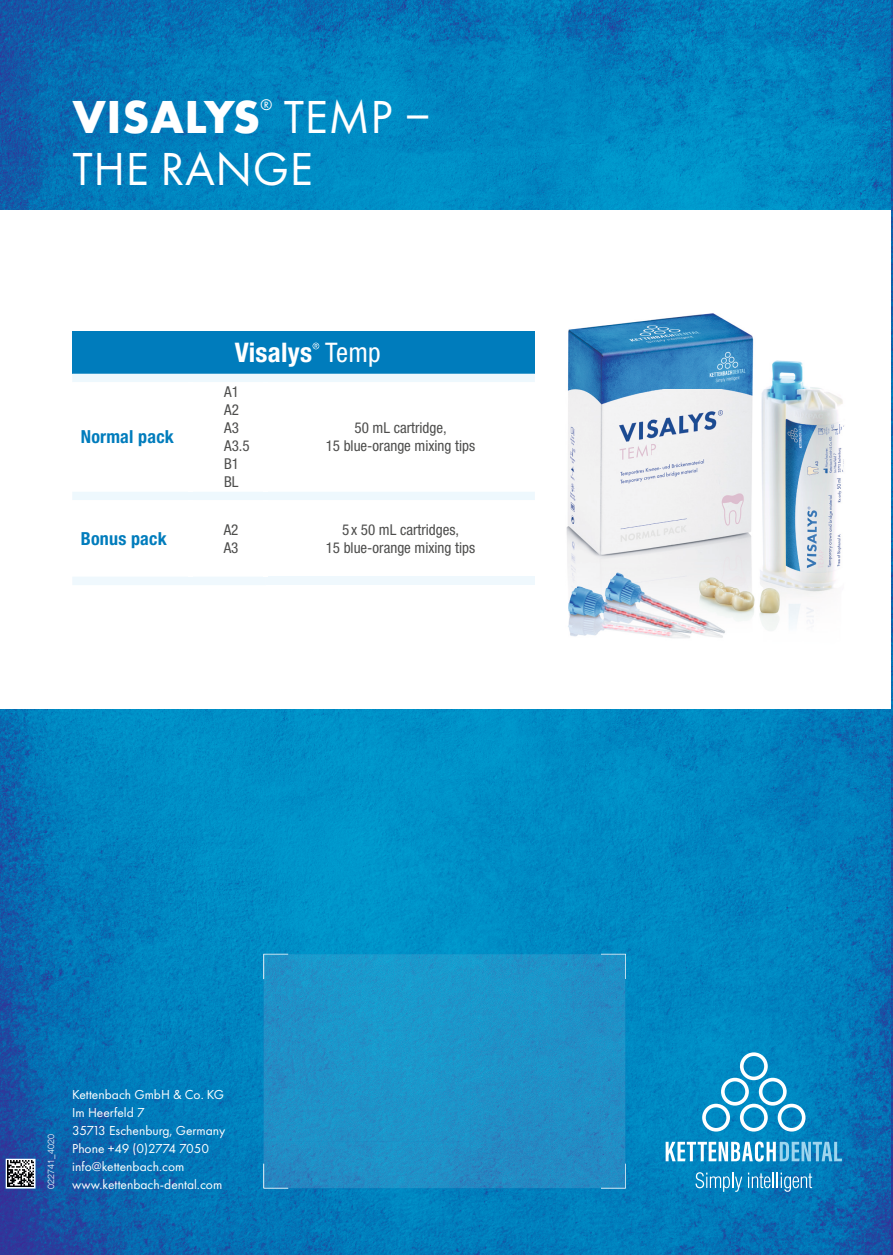
<style>
.page{position:relative;width:893px;height:1255px;background:#fff}
.page>*{position:absolute;margin:0;border:0;box-sizing:border-box;transform-origin:0 0}
.t1{font:48px/52.5px "Futura PT";letter-spacing:.01em;color:#fff}
.t2{font:700 48px "Futura PT";letter-spacing:.01em;color:#fff}
.t3{font:700 condensed 27px "Helvetica Neue LT Pro";letter-spacing:.01em;color:#fff}
.t4{font:700 condensed 18px "Helvetica Neue LT Pro";letter-spacing:.01em;color:#007cbc}
.t5{font:16.05px "Futura PT";color:#fff}
.t6{font:condensed 15px/18px "Helvetica Neue LT Pro";color:#4d4d4c}
.t7{font:13.5px/18px "Futura PT";color:#fff}
.t8{font:300 9px "Helvetica Neue LT Com";color:#fff}
.s1{font-weight:400}
</style>
<div class="page">
<img style="left:0;top:709px;width:837px;height:206px">
<img style="left:837px;top:709px;width:54px;height:545px">
<img style="left:0;top:915px;width:304px;height:339px">
<img style="left:304px;top:915px;width:534px;height:51px">
<img style="left:625px;top:966px;width:213px;height:206px">
<img style="left:304px;top:1172px;width:534px;height:82px">
<img style="left:0;top:0;width:891px;height:210px">
<img style="left:891px;top:1px;width:1px;height:1253px">
<img style="left:263px;top:953px;width:362px;height:234px">
<svg style="left:600px;top:1163px;width:25px;height:25px"></svg>
<svg style="left:600px;top:953px;width:25px;height:25px"></svg>
<svg style="left:263px;top:953px;width:25px;height:25px"></svg>
<svg style="left:263px;top:1163px;width:25px;height:25px"></svg>
<svg style="left:665px;top:1141px;width:176px;height:20px"></svg>
<svg style="left:695px;top:1171px;width:116px;height:20px;background:#3a98c9"></svg>
<svg style="left:702px;top:1052px;width:103px;height:79px"></svg>
<div style="left:72px;top:331px;width:462px;height:42px;background:#007cbc"></div>
<svg style="left:72px;top:373px;width:462px;height:9px;background:#dbeef7"></svg>
<div style="left:72px;top:492px;width:462px;height:8px;background:#eef8fd"></div>
<div style="left:72px;top:577px;width:194px;height:8px;background:#eff8fd"></div>
<div style="left:266px;top:576px;width:268px;height:9px;background:#eff8fd"></div>
<svg style="left:312px;top:342px;width:7px;height:7px"></svg>
<img style="left:6px;top:1158px;width:29px;height:30px">
<img style="left:8px;top:1160px;width:25px;height:26px">
<img style="left:566px;top:313px;width:278px;height:325px">
<svg style="left:407px;top:115px;width:21px;height:3px"></svg>
<h1 class="t1" style="left:72px;top:90px;width:321px;text-indent:211px">TEMP<br>THE RANGE</h1>
<h1 class="t2" style="left:72px;top:85px;width:189px">VISALYS</h1>
<p class="t5" style="left:260px;top:96px;width:13px">®</p>
<h3 class="t4" style="left:81px;top:426px;width:95px">Normal pack</h3>
<h2 class="t3" style="left:235px;top:336px;width:147px">Visalys <span class="s1">Temp</span></h2>
<p class="t6" style="left:224px;top:382px;width:27px">A1<br>A2<br>A3<br>A3.5<br>B1<br>BL</p>
<p class="t6" style="left:325px;top:418px;width:151px;text-align:center">50 mL cartridge,<br>15 blue-orange mixing tips</p>
<h3 class="t4" style="left:81px;top:527px;width:87px">Bonus pack</h3>
<p class="t6" style="left:224px;top:520px;width:16px">A2<br>A3</p>
<p class="t6" style="left:325px;top:520px;width:151px;text-align:center">5 x 50 mL cartridges,<br>15 blue-orange mixing tips</p>
<p class="t8" style="left:46px;top:1188px;width:56px;rotate:-90deg">022741_4020</p>
<p class="t7" style="left:72px;top:1084px;width:155px">Kettenbach GmbH &amp; Co. KG<br>Im Heerfeld 7<br>35713 Eschenburg, Germany<br>Phone +49 (0)2774 7050 info@kettenbach.com www.kettenbach-dental.com</p>
</div>
